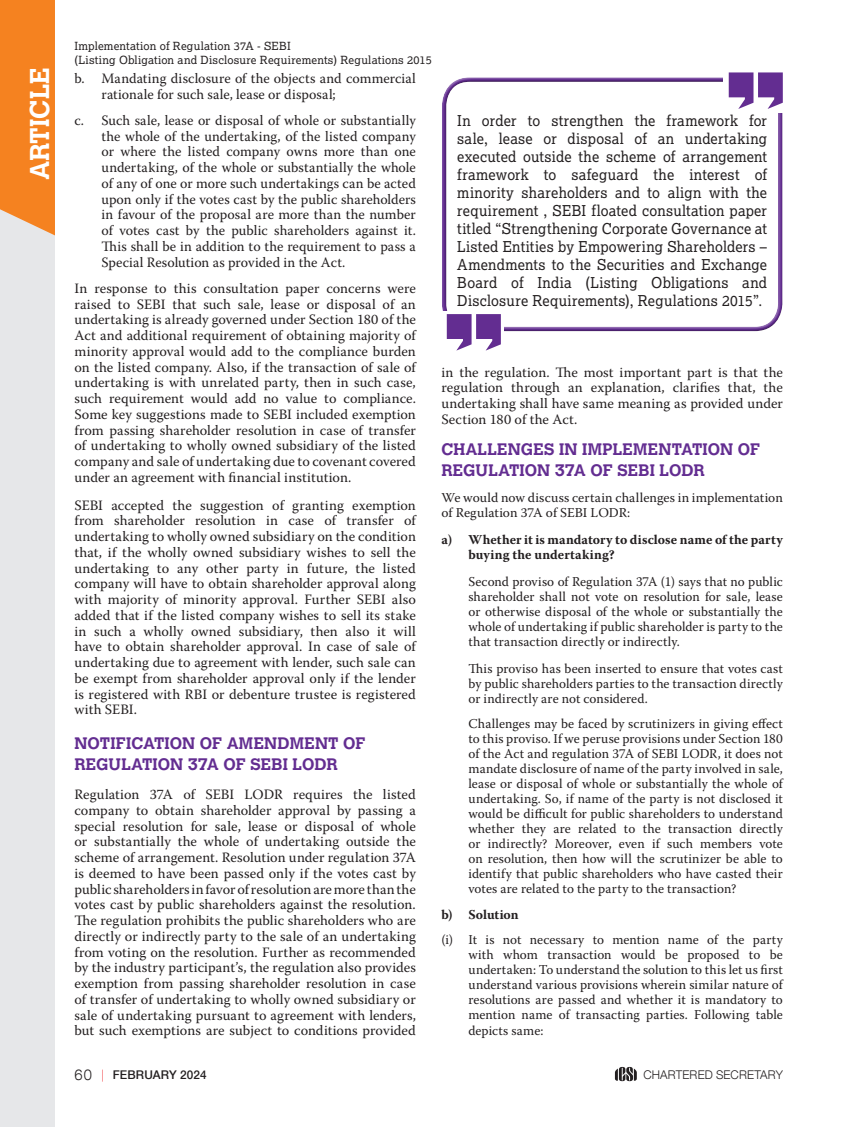
<style>
.page{position:relative;width:851px;height:1127px;background:#fff}
.page>*{position:absolute;margin:0;border:0;box-sizing:border-box;transform-origin:0 0}
.t1{font:700 27px "Calvert MT Std";color:#fff}
.t2{font:700 16.5px/21px "Calvert MT Std";letter-spacing:.005em;color:#632d91}
.t3{font:15px/18px "Lexia Da Ma";letter-spacing:.015em;color:#231f20;text-align:justify;scale:.95 1}
.Tab-1{font:14.25px/15.8px "Warnock Pro";letter-spacing:.005em;color:#231f20;text-align:justify}
.Tab-1-2{font:13.5px/15px "Warnock Pro";letter-spacing:.01em;color:#231f20;text-align:justify}
.Tab-1-3{font:700 13.5px/15px "Warnock Pro";letter-spacing:.01em;color:#231f20}
.t4{font:300 12px "Helvetica Neue LT Com";letter-spacing:.01em;color:#231f20}
.t5{font:500 12px "Helvetica Neue LT Com";letter-spacing:.015em;color:#231f20}
.Intro{font:11.25px/13.5px "Lexia Da Ma";letter-spacing:.015em;color:#231f20}
.s1{font-weight:300;font-size:15px}
.s2{font-weight:300;color:#ee1d23}
</style>
<div class="page">
<svg style="left:446px;top:314px;width:55px;height:37px"></svg>
<svg style="left:728px;top:72px;width:54px;height:37px"></svg>
<div style="left:0;top:0;width:55px;height:1127px;background:#e6e7e9"></div>
<div style="left:0;top:0;width:55px;height:235px;background:#f58220"></div>
<svg style="left:614px;top:1067px;width:22px;height:14px"></svg>
<h1 class="t1" style="left:23px;top:180px;width:115px;rotate:-90deg">ARTICLE</h1>
<p class="Intro" style="left:74px;top:39px;width:359px">Implementation of Regulation 37A - SEBI<br>(Listing Obligation and Disclosure Requirements) Regulations 2015</p>
<p class="Tab-1" style="left:101px;top:70px;width:316px;text-indent:-27px">b. Mandating disclosure of the objects and commercial rationale for such sale, lease or disposal;</p>
<p class="Tab-1" style="left:101px;top:112px;width:316px;text-indent:-27px">c. Such sale, lease or disposal of whole or substantially the whole of the undertaking, of the listed company or where the listed company owns more than one undertaking, of the whole or substantially the whole of any of one or more such undertakings can be acted upon only if the votes cast by the public shareholders in favour of the proposal are more than the number of votes cast by the public shareholders against it.<br>This shall be in addition to the requirement to pass a Special Resolution as provided in the Act.</p>
<p class="Tab-1" style="left:74px;top:280px;width:343px">In response to this consultation paper concerns were raised to SEBI that such sale, lease or disposal of an undertaking is already governed under Section 180 of the Act and additional requirement of obtaining majority of minority approval would add to the compliance burden on the listed company. Also, if the transaction of sale of undertaking is with unrelated party, then in such case, such requirement would add no value to compliance.<br>Some key suggestions made to SEBI included exemption from passing shareholder resolution in case of transfer of undertaking to wholly owned subsidiary of the listed company and sale of undertaking due to covenant covered under an agreement with financial institution.</p>
<p class="Tab-1" style="left:74px;top:497px;width:343px">SEBI accepted the suggestion of granting exemption from shareholder resolution in case of transfer of undertaking to wholly owned subsidiary on the condition that, if the wholly owned subsidiary wishes to sell the undertaking to any other party in future, the listed company will have to obtain shareholder approval along with majority of minority approval. Further SEBI also added that if the listed company wishes to sell its stake in such a wholly owned subsidiary, then also it will have to obtain shareholder approval. In case of sale of undertaking due to agreement with lender, such sale can be exempt from shareholder approval only if the lender is registered with RBI or debenture trustee is registered with SEBI.</p>
<p class="t2" style="left:74px;top:732px;width:292px">NOTIFICATION OF AMENDMENT OF<br>REGULATION 37A OF SEBI LODR</p>
<p class="Tab-1" style="left:74px;top:786px;width:343px">Regulation 37A of SEBI LODR requires the listed company to obtain shareholder approval by passing a special resolution for sale, lease or disposal of whole or substantially the whole of undertaking outside the scheme of arrangement. Resolution under regulation 37A is deemed to have been passed only if the votes cast by public shareholders in favor of resolution are more than the votes cast by public shareholders against the resolution.<br>The regulation prohibits the public shareholders who are directly or indirectly party to the sale of an undertaking from voting on the resolution. Further as recommended by the industry participant’s, the regulation also provides exemption from passing shareholder resolution in case of transfer of undertaking to wholly owned subsidiary or sale of undertaking pursuant to agreement with lenders, but such exemptions are subject to conditions provided</p>
<p class="t3" style="left:457px;top:111px;width:327px">In order to strengthen the framework for sale, lease or disposal of an undertaking executed outside the scheme of arrangement framework to safeguard the interest of minority shareholders and to align with the requirement , SEBI floated consultation paper titled “Strengthening Corporate Governance at Listed Entities by Empowering Shareholders – Amendments to the Securities and Exchange Board of India (Listing Obligations and Disclosure Requirements), Regulations 2015”.</p>
<p class="Tab-1" style="left:441px;top:364px;width:343px">in the regulation. The most important part is that the regulation through an explanation, clarifies that, the undertaking shall have same meaning as provided under Section 180 of the Act.</p>
<p class="t2" style="left:441px;top:439px;width:320px">CHALLENGES IN IMPLEMENTATION OF<br>REGULATION 37A OF SEBI LODR</p>
<p class="Tab-1-2" style="left:441px;top:490px;width:343px">We would now discuss certain challenges in implementation of Regulation 37A of SEBI LODR:</p>
<p class="Tab-1-3" style="left:468px;top:532px;width:316px;text-indent:-27px">a) Whether it is mandatory to disclose name of the party buying the undertaking?</p>
<p class="Tab-1-2" style="left:468px;top:574px;width:316px">Second proviso of Regulation 37A (1) says that no public shareholder shall not vote on resolution for sale, lease or otherwise disposal of the whole or substantially the whole of undertaking if public shareholder is party to the that transaction directly or indirectly.</p>
<p class="Tab-1-2" style="left:468px;top:661px;width:316px">This proviso has been inserted to ensure that votes cast by public shareholders parties to the transaction directly or indirectly are not considered.</p>
<p class="Tab-1-2" style="left:468px;top:716px;width:316px">Challenges may be faced by scrutinizers in giving effect to this proviso. If we peruse provisions under Section 180 of the Act and regulation 37A of SEBI LODR, it does not mandate disclosure of name of the party involved in sale, lease or disposal of whole or substantially the whole of undertaking. So, if name of the party is not disclosed it would be difficult for public shareholders to understand whether they are related to the transaction directly or indirectly? Moreover, even if such members vote on resolution, then how will the scrutinizer be able to identify that public shareholders who have casted their votes are related to the party to the transaction?</p>
<p class="Tab-1-3" style="left:441px;top:907px;width:79px">b) Solution</p>
<p class="Tab-1-2" style="left:468px;top:932px;width:316px;text-indent:-27px">(i) It is not necessary to mention name of the party with whom transaction would be proposed to be undertaken: To understand the solution to this let us first understand various provisions wherein similar nature of resolutions are passed and whether it is mandatory to mention name of transacting parties. Following table depicts same:</p>
<p class="t5" style="left:74px;top:1068px;width:134px"><span class="s1">60</span> <span class="s2">|</span> FEBRUARY 2024</p>
<p class="t4" style="left:643px;top:1067px;width:141px">CHARTERED SECRETARY</p>
</div>
